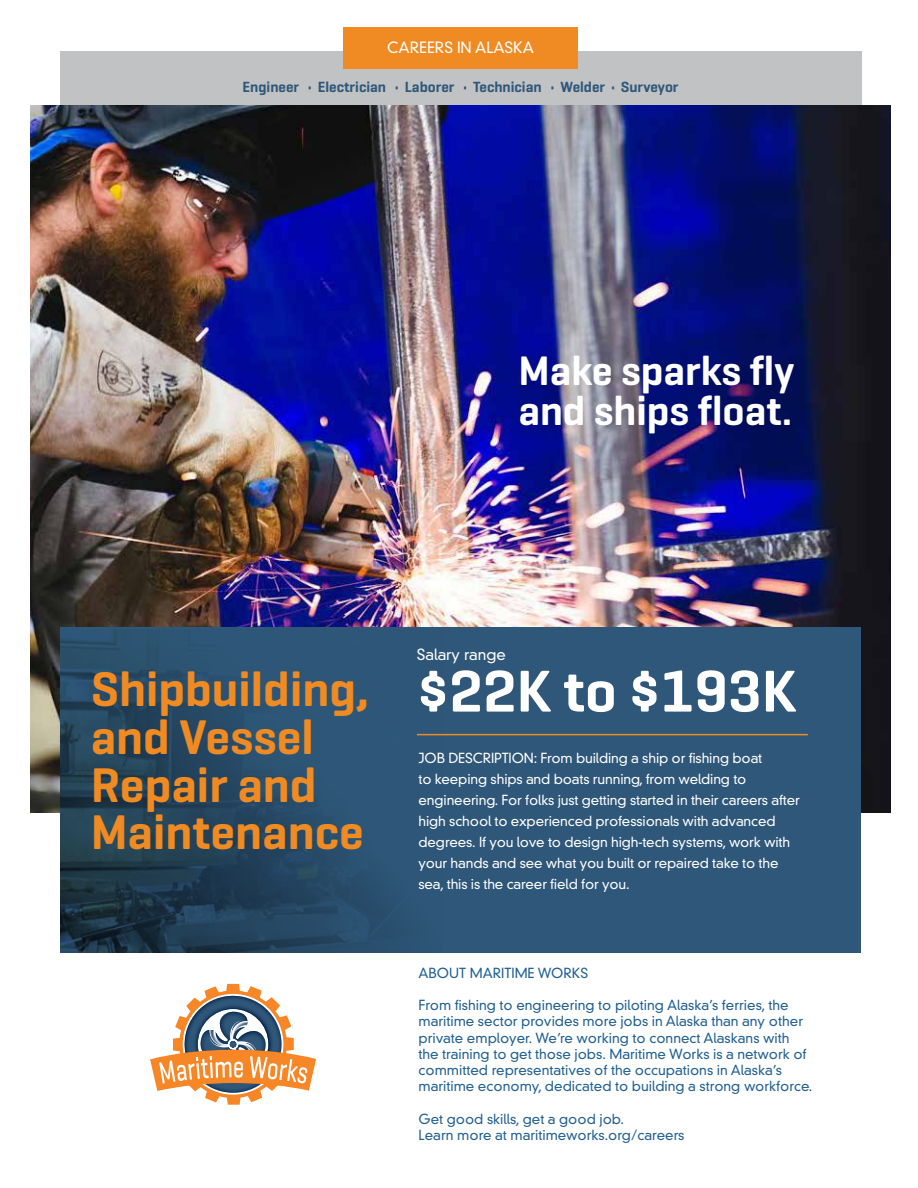
<style>
.page{position:relative;width:918px;height:1188px;background:#fff}
.page>*{position:absolute;margin:0;border:0;box-sizing:border-box;transform-origin:0 0}
.t1{font:600 60px "Geogrotesque";color:#fff}
.t2{font:600 49.5px/47.7px "Geogrotesque";color:#ef8b22}
.t3{font:600 42px/40.8px "Geogrotesque";color:#fff}
.t4{font:300 15.15px "DIN Neuzeit Grotesk";color:#fff}
.t5{font:600 15px "Geogrotesque";color:#2e5779}
.t6{font:300 15px "DIN Neuzeit Grotesk";color:#fff}
.t7{font:300 13.5px/16.2px "DIN Neuzeit Grotesk";color:#216092}
.t8{font:300 13.5px/21px "DIN Neuzeit Grotesk";letter-spacing:-.01em;color:#fff}
</style>
<div class="page">
<div style="left:60px;top:51px;width:801px;height:156px;background:#c0c2c4"></div>
<img style="left:30px;top:106px;width:861px;height:706px">
<div style="left:60px;top:627px;width:801px;height:326px;background:#2e5779"></div>
<img style="left:60px;top:630px;width:382px;height:323px">
<div style="left:343px;top:27px;width:235px;height:41px;background:#ef8b22"></div>
<hr style="left:417px;top:734px;width:391px;height:1px;background:#ef8b22">
<svg style="left:150px;top:984px;width:166px;height:121px"></svg>
<p class="t4" style="left:387px;top:39px;width:148px">CAREERS IN ALASKA</p>
<p class="t5" style="left:243px;top:77px;width:437px">Engineer • Electrician • Laborer • Technician • Welder • Surveyor</p>
<h3 class="t3" style="left:518px;top:349px;width:277px">Make sparks fly and ships float.</h3>
<h2 class="t2" style="left:91px;top:665px;width:280px">Shipbuilding, and Vessel<br>Repair and<br>Maintenance</h2>
<p class="t6" style="left:417px;top:645px;width:91px">Salary range</p>
<h1 class="t1" style="left:417px;top:654px;width:381px">$22K to $193K</h1>
<p class="t8" style="left:418px;top:747px;width:383px">JOB DESCRIPTION: From building a ship or fishing boat<br>to keeping ships and boats running, from welding to engineering. For folks just getting started in their careers after high school to experienced professionals with advanced degrees. If you love to design high-tech systems, work with your hands and see what you built or repaired take to the sea, this is the career field for you.</p>
<p class="t7" style="left:418px;top:965px;width:171px">ABOUT MARITIME WORKS</p>
<p class="t7" style="left:418px;top:997px;width:395px">From fishing to engineering to piloting Alaska’s ferries, the maritime sector provides more jobs in Alaska than any other private employer. We’re working to connect Alaskans with the training to get those jobs. Maritime Works is a network of committed representatives of the occupations in Alaska’s maritime economy, dedicated to building a strong workforce.</p>
<p class="t7" style="left:418px;top:1110px;width:267px">Get good skills, get a good job.<br>Learn more at maritimeworks.org/careers</p>
</div>
